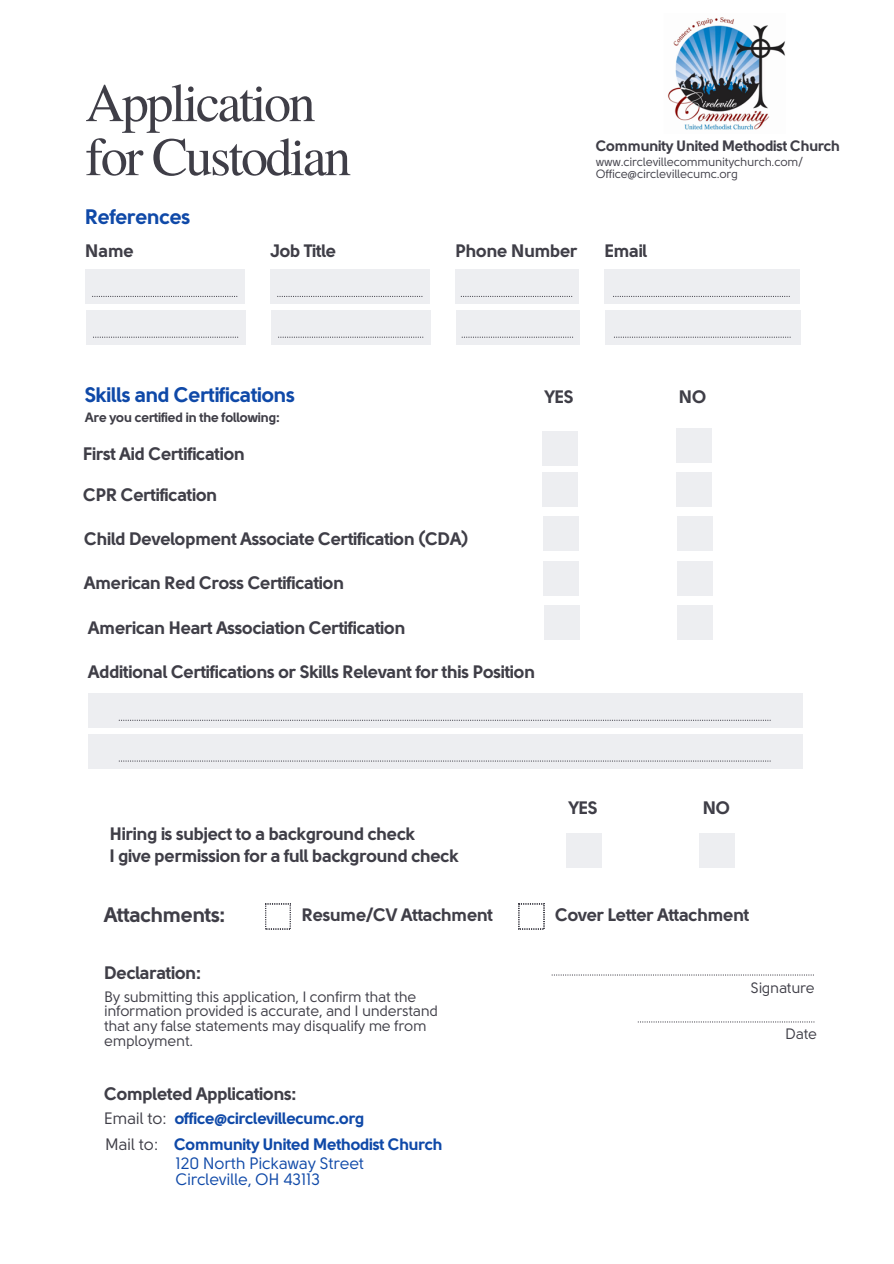
<style>
.page{position:relative;width:894px;height:1264px;background:#fff}
.page>*{position:absolute;margin:0;border:0;box-sizing:border-box;transform-origin:0 0}
.t1{font:54px/54px "Te X Gyre Termes";letter-spacing:-.045em;color:#3f3e47}
.t2{font:700 21px "Solomon Sans";letter-spacing:-.025em;color:#0f49a8}
.t3{font:700 21px "Solomon Sans";letter-spacing:-.025em;color:#3f3e47}
.t4{font:700 18px "Solomon Sans";letter-spacing:-.025em;color:#3f3e47}
.t5{font:700 16.5px "Solomon Sans";letter-spacing:-.025em;color:#0f49a8}
.t6{font:16.5px/15.8px "Solomon Sans";letter-spacing:-.025em;color:#0f49a8}
.t7{font:15px/14.7px "Solomon Sans";letter-spacing:-.025em;color:#3f3e47}
.t8{font:700 15px "Solomon Sans";letter-spacing:-.025em;color:#3f3e47}
.t9{font:700 13.5px "Solomon Sans";letter-spacing:-.025em;color:#3f3e47}
.t10{font:12px "Solomon Sans";letter-spacing:-.025em;color:#3f3e47}
.s1{font-weight:400;color:#3f3e47}
</style>
<div class="page">
<svg style="left:265px;top:903px;width:25px;height:26px"></svg>
<svg style="left:518px;top:903px;width:26px;height:26px"></svg>
<svg style="left:551px;top:974px;width:261px;height:1px"></svg>
<div style="left:542px;top:432px;width:35px;height:34px;background:#edeef1"></div>
<div style="left:676px;top:429px;width:35px;height:34px;background:#edeef1"></div>
<div style="left:542px;top:473px;width:35px;height:34px;background:#edeef1"></div>
<div style="left:676px;top:473px;width:35px;height:34px;background:#edeef1"></div>
<div style="left:543px;top:517px;width:35px;height:34px;background:#edeef1"></div>
<div style="left:677px;top:517px;width:35px;height:34px;background:#edeef1"></div>
<div style="left:543px;top:561px;width:35px;height:34px;background:#edeef1"></div>
<div style="left:677px;top:561px;width:35px;height:34px;background:#edeef1"></div>
<div style="left:544px;top:605px;width:35px;height:34px;background:#edeef1"></div>
<div style="left:677px;top:605px;width:35px;height:34px;background:#edeef1"></div>
<svg style="left:637px;top:1021px;width:177px;height:1px"></svg>
<div style="left:88px;top:693px;width:714px;height:34px;background:#edeef1"></div>
<svg style="left:119px;top:719px;width:651px;height:1px"></svg>
<div style="left:88px;top:734px;width:714px;height:34px;background:#edeef1"></div>
<svg style="left:119px;top:760px;width:651px;height:1px"></svg>
<div style="left:566px;top:833px;width:35px;height:34px;background:#edeef1"></div>
<div style="left:699px;top:833px;width:35px;height:34px;background:#edeef1"></div>
<div style="left:85px;top:270px;width:160px;height:34px;background:#edeef1"></div>
<svg style="left:92px;top:296px;width:145px;height:1px"></svg>
<div style="left:270px;top:270px;width:160px;height:34px;background:#edeef1"></div>
<svg style="left:277px;top:296px;width:145px;height:1px"></svg>
<div style="left:455px;top:270px;width:123px;height:34px;background:#edeef1"></div>
<svg style="left:460px;top:296px;width:112px;height:1px"></svg>
<div style="left:604px;top:270px;width:196px;height:34px;background:#edeef1"></div>
<svg style="left:613px;top:296px;width:176px;height:1px"></svg>
<div style="left:86px;top:310px;width:160px;height:34px;background:#edeef1"></div>
<svg style="left:93px;top:336px;width:145px;height:2px"></svg>
<div style="left:271px;top:310px;width:159px;height:34px;background:#edeef1"></div>
<svg style="left:278px;top:336px;width:145px;height:2px"></svg>
<div style="left:456px;top:310px;width:123px;height:34px;background:#edeef1"></div>
<svg style="left:461px;top:336px;width:112px;height:2px"></svg>
<div style="left:605px;top:310px;width:195px;height:34px;background:#edeef1"></div>
<svg style="left:614px;top:336px;width:176px;height:2px"></svg>
<img style="left:667px;top:17px;width:118px;height:113px">
<h6 class="t1" style="left:85px;top:73px;width:267px">Application for Custodian</h6>
<h4 class="t2" style="left:85px;top:207px;width:107px">References</h4>
<p class="t4" style="left:85px;top:243px;width:50px">Name</p>
<p class="t4" style="left:270px;top:243px;width:67px">Job Title</p>
<p class="t2" style="left:85px;top:385px;width:212px">Skills and Certifications</p>
<p class="t9" style="left:85px;top:411px;width:196px">Are you certified in the following:</p>
<p class="t4" style="left:83px;top:445px;width:163px">First Aid Certification</p>
<h2 class="t8" style="left:595px;top:139px;width:246px">Community United Methodist Church</h2>
<p class="t10" style="left:595px;top:156px;width:209px">www.circlevillecommunitychurch.com/</p>
<p class="t10" style="left:595px;top:168px;width:144px">Office@circlevillecumc.org</p>
<h4 class="t4" style="left:455px;top:243px;width:124px">Phone Number</h4>
<h3 class="t4" style="left:604px;top:243px;width:44px">Email</h3>
<p class="t4" style="left:544px;top:388px;width:31px">YES</p>
<p class="t4" style="left:678px;top:388px;width:29px">NO</p>
<p class="t4" style="left:83px;top:486px;width:136px">CPR Certification</p>
<p class="t4" style="left:84px;top:531px;width:386px">Child Development Associate Certification (CDA)</p>
<p class="t4" style="left:84px;top:575px;width:262px">American Red Cross Certification</p>
<h2 class="t4" style="left:88px;top:619px;width:319px">American Heart Association Certification</h2>
<h4 class="t4" style="left:88px;top:663px;width:448px">Additional Certifications or Skills Relevant for this Position</h4>
<h3 class="t4" style="left:110px;top:825px;width:307px">Hiring is subject to a background check</h3>
<h4 class="t4" style="left:110px;top:847px;width:350px">I give permission for a full background check</h4>
<h3 class="t4" style="left:568px;top:799px;width:31px">YES</h3>
<h3 class="t4" style="left:702px;top:799px;width:29px">NO</h3>
<h4 class="t3" style="left:104px;top:905px;width:123px">Attachments:</h4>
<h4 class="t4" style="left:302px;top:906px;width:193px">Resume/CV Attachment</h4>
<h4 class="t4" style="left:555px;top:906px;width:196px">Cover Letter Attachment</h4>
<h1 class="t4" style="left:104px;top:964px;width:99px">Declaration:</h1>
<p class="t7" style="left:104px;top:989px;width:335px">By submitting this application, I confirm that the information provided is accurate, and I understand that any false statements may disqualify me from employment.</p>
<h4 class="t4" style="left:104px;top:1085px;width:194px">Completed Applications:</h4>
<h4 class="t5" style="left:105px;top:1136px;width:339px"><span class="s1">Mail to:</span> Community United Methodist Church</h4>
<h4 class="t6" style="left:175px;top:1156px;width:190px">120 North Pickaway Street<br>Circleville, OH 43113</h4>
<h4 class="t5" style="left:104px;top:1110px;width:262px"><span class="s1">Email to:</span> office@circlevillecumc.org</h4>
<h4 class="t7" style="left:750px;top:980px;width:66px">Signature</h4>
<h6 class="t7" style="left:785px;top:1026px;width:33px">Date</h6>
</div>
